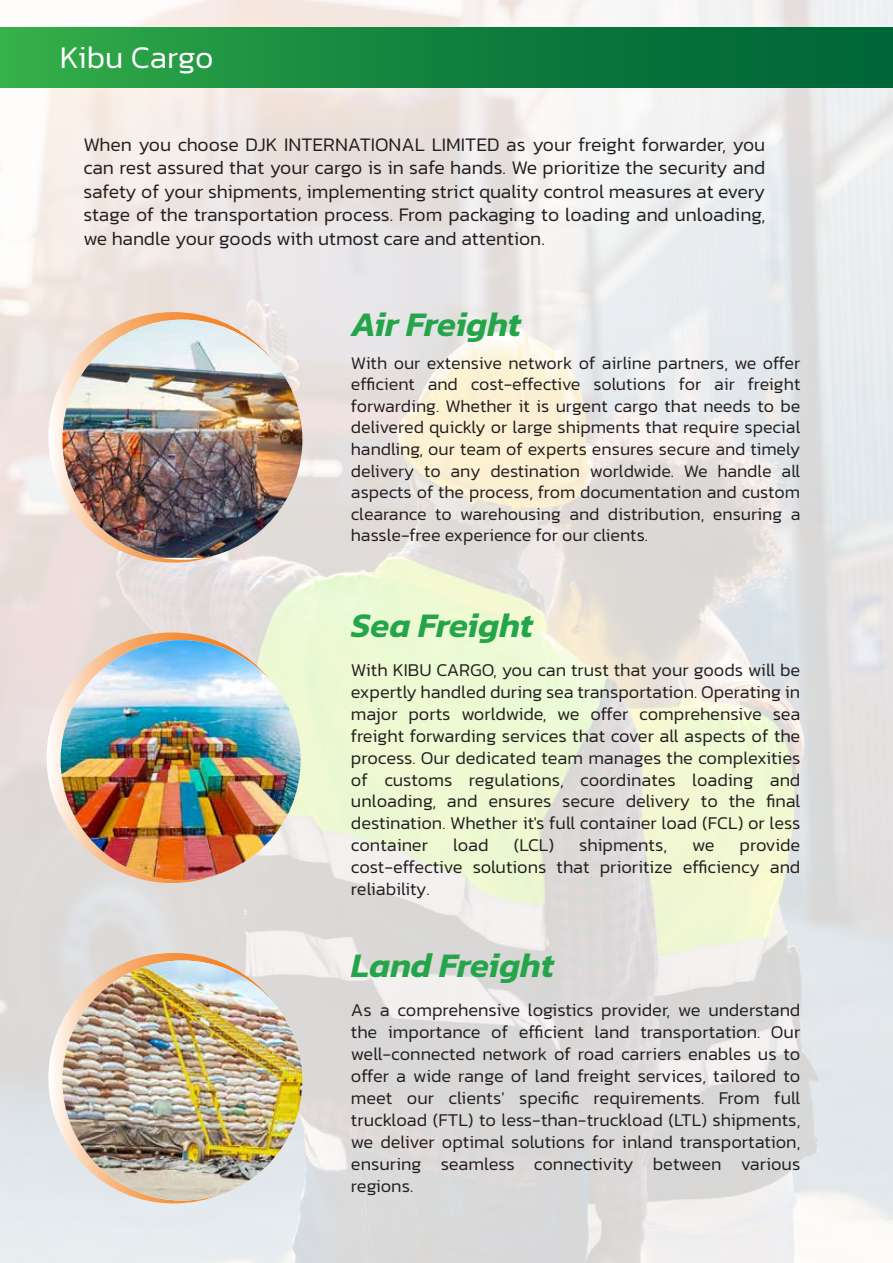
<style>
.page{position:relative;width:893px;height:1263px;background:#fff}
.page>*{position:absolute;margin:0;border:0;box-sizing:border-box;transform-origin:0 0}
.t1{font:italic 600 34.95px "Kanit";color:#24a54a}
.t2{font:300 31.95px "Kanit";color:#fff}
.t3{font:300 19.5px/23.4px "Kanit";color:#231f20;text-align:justify}
.t4{font:300 18.3px/21.9px "Kanit";color:#231f20;text-align:justify}
.t5{font:300 18px/21.6px "Kanit";color:#231f20;text-align:justify}
</style>
<div class="page">
<img style="left:0;top:0;width:893px;height:1263px">
<img style="left:846px;top:0;width:47px;height:28px">
<svg style="left:48px;top:312px;width:251px;height:251px"></svg>
<img style="left:62px;top:320px;width:240px;height:238px">
<svg style="left:47px;top:632px;width:250px;height:251px;background:#f7caa4"></svg>
<img style="left:61px;top:640px;width:240px;height:240px;border-radius:120px">
<svg style="left:48px;top:953px;width:251px;height:250px;background:#f9cca7"></svg>
<img style="left:62px;top:960px;width:240px;height:240px;border-radius:120px">
<div style="left:0;top:28px;width:893px;height:59px;background:linear-gradient(to right,#31ab48,#005e36)"></div>
<h2 class="t2" style="left:60px;top:35px;width:155px">Kibu Cargo</h2>
<p class="t3" style="left:83px;top:133px;width:683px">When you choose DJK INTERNATIONAL LIMITED as your freight forwarder, you can rest assured that your cargo is in safe hands. We prioritize the security and safety of your shipments, implementing strict quality control measures at every stage of the transportation process. From packaging to loading and unloading, we handle your goods with utmost care and attention.</p>
<h1 class="t1" style="left:351px;top:298px;width:172px">Air Freight</h1>
<p class="t5" style="left:351px;top:351px;width:451px">With our extensive network of airline partners, we offer efficient and cost-effective solutions for air freight forwarding. Whether it is urgent cargo that needs to be delivered quickly or large shipments that require special handling, our team of experts ensures secure and timely delivery to any destination worldwide. We handle all aspects of the process, from documentation and custom clearance to warehousing and distribution, ensuring a hassle-free experience for our clients.</p>
<h1 class="t1" style="left:351px;top:598px;width:184px">Sea Freight</h1>
<p class="t4" style="left:351px;top:658px;width:451px">With KIBU CARGO, you can trust that your goods will be expertly handled during sea transportation. Operating in major ports worldwide, we offer comprehensive sea freight forwarding services that cover all aspects of the process. Our dedicated team manages the complexities of customs regulations, coordinates loading and unloading, and ensures secure delivery to the final destination. Whether it's full container load (FCL) or less container</p>
<p class="t4" style="left:453px;top:834px;width:37px">load</p>
<p class="t4" style="left:514px;top:834px;width:42px">(LCL)</p>
<p class="t4" style="left:579px;top:834px;width:89px">shipments,</p>
<p class="t4" style="left:692px;top:834px;width:24px">we</p>
<p class="t4" style="left:351px;top:834px;width:451px;text-indent:389px">provide cost-effective solutions that prioritize efficiency and reliability.</p>
<h1 class="t1" style="left:351px;top:939px;width:205px">Land Freight</h1>
<p class="t4" style="left:351px;top:999px;width:451px">As a comprehensive logistics provider, we understand the importance of efficient land transportation. Our well-connected network of road carriers enables us to offer a wide range of land freight services, tailored to meet our clients' specific requirements. From full truckload (FTL) to less-than-truckload (LTL) shipments, we deliver optimal solutions for inland transportation, ensuring seamless connectivity between various regions.</p>
</div>
